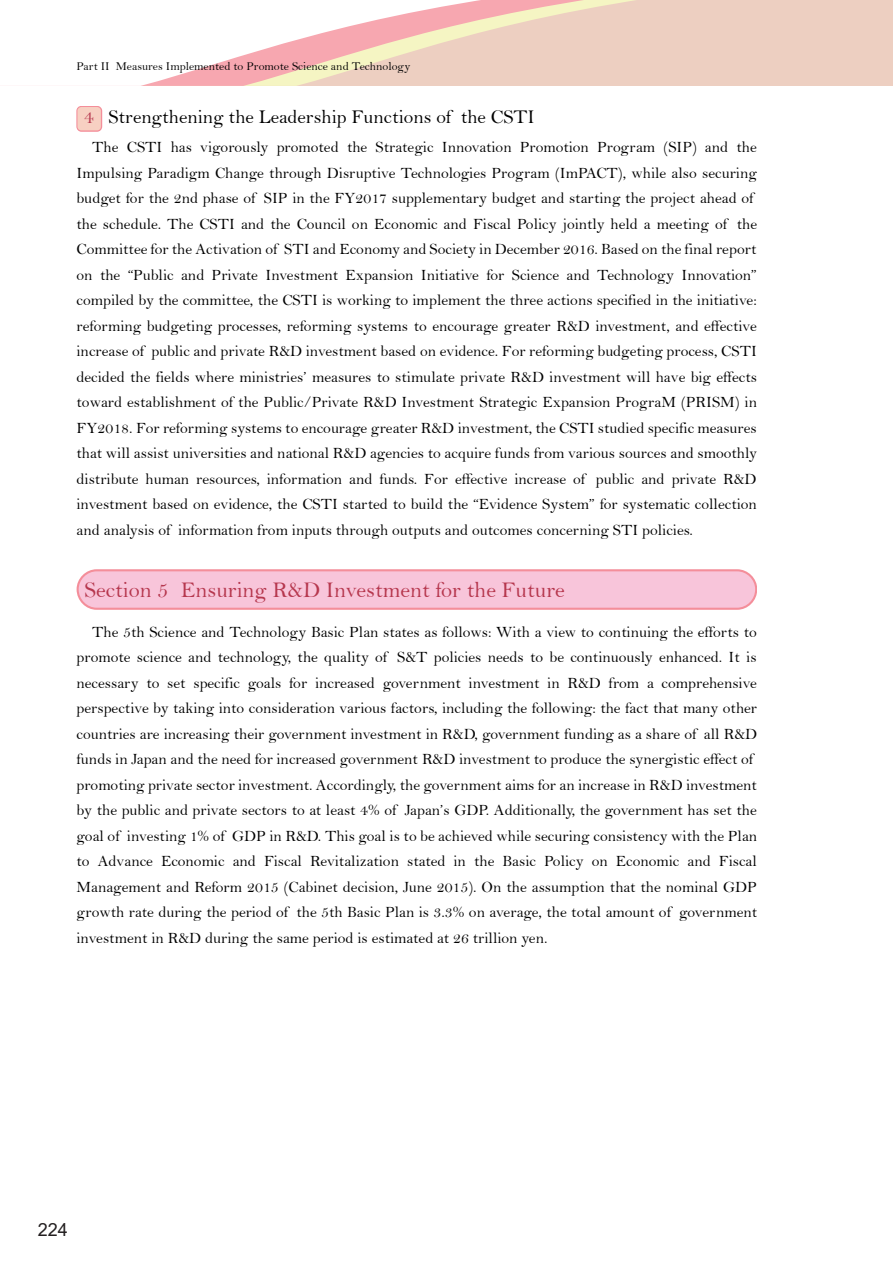
<style>
.page{position:relative;width:893px;height:1263px;background:#fff}
.page>*{position:absolute;margin:0;border:0;box-sizing:border-box;transform-origin:0 0}
.t1{font:22.5px "Bell";color:#b6374e}
.t2{font:19.5px "Bell";color:#000}
.t3{font:18px "Arial";color:#231f20}
.t4{font:15.75px/25.5px "Bell";color:#000}
.t5{font:12px "Bell";color:#000}
.s1{color:#b6374e}
</style>
<div class="page">
<div style="left:0;top:0;width:893px;height:86px;background:#edcfc1"></div>
<svg style="left:576px;top:0;width:59px;height:11px"></svg>
<svg style="left:0;top:0;width:576px;height:86px;fill:#fff"></svg>
<div style="left:78px;top:570px;width:678px;height:39px;background:#f8c5da;border-radius:19px"></div>
<div style="left:77px;top:569px;width:680px;height:41px;border:2px solid #f48e9a;border-radius:19px"></div>
<svg style="left:77px;top:106px;width:25px;height:26px"></svg>
<p class="t5" style="left:77px;top:59px;width:335px">Part II Measures Implemented to Promote Science and Technology</p>
<p class="t2" style="left:84px;top:106px;width:452px"><span class="s1">4</span> Strengthening the Leadership Functions of the CSTI</p>
<p class="t4" style="left:77px;top:134px;width:682px;text-indent:16px">The CSTI has vigorously promoted the Strategic Innovation Promotion Program (SIP) and the Impulsing Paradigm Change through Disruptive Technologies Program (ImPACT), while also securing budget for the 2nd phase of SIP in the FY2017 supplementary budget and starting the project ahead of the schedule. The CSTI and the Council on Economic and Fiscal Policy jointly held a meeting of the Committee for the Activation of STI and Economy and Society in December 2016. Based on the final report on the “Public and Private Investment Expansion Initiative for Science and Technology Innovation” compiled by the committee, the CSTI is working to implement the three actions specified in the initiative: reforming budgeting processes, reforming systems to encourage greater R&amp;D investment, and effective increase of public and private R&amp;D investment based on evidence. For reforming budgeting process, CSTI decided the fields where ministries’ measures to stimulate private R&amp;D investment will have big effects toward establishment of the Public/Private R&amp;D Investment Strategic Expansion PrograM (PRISM) in FY2018. For reforming systems to encourage greater R&amp;D investment, the CSTI studied specific measures that will assist universities and national R&amp;D agencies to acquire funds from various sources and smoothly distribute human resources, information and funds. For effective increase of public and private R&amp;D investment based on evidence, the CSTI started to build the “Evidence System” for systematic collection and analysis of information from inputs through outputs and outcomes concerning STI policies.</p>
<p class="t1" style="left:84px;top:576px;width:482px">Section 5 Ensuring R&amp;D Investment for the Future</p>
<p class="t4" style="left:77px;top:619px;width:682px;text-indent:16px">The 5th Science and Technology Basic Plan states as follows: With a view to continuing the efforts to promote science and technology, the quality of S&amp;T policies needs to be continuously enhanced. It is necessary to set specific goals for increased government investment in R&amp;D from a comprehensive perspective by taking into consideration various factors, including the following: the fact that many other countries are increasing their government investment in R&amp;D, government funding as a share of all R&amp;D funds in Japan and the need for increased government R&amp;D investment to produce the synergistic effect of promoting private sector investment. Accordingly, the government aims for an increase in R&amp;D investment by the public and private sectors to at least 4% of Japan’s GDP. Additionally, the government has set the goal of investing 1% of GDP in R&amp;D. This goal is to be achieved while securing consistency with the Plan to Advance Economic and Fiscal Revitalization stated in the Basic Policy on Economic and Fiscal Management and Reform 2015 (Cabinet decision, June 2015). On the assumption that the nominal GDP growth rate during the period of the 5th Basic Plan is 3.3% on average, the total amount of government investment in R&amp;D during the same period is estimated at 26 trillion yen.</p>
<p class="t3" style="left:38px;top:1217px;width:32px">224</p>
</div>
